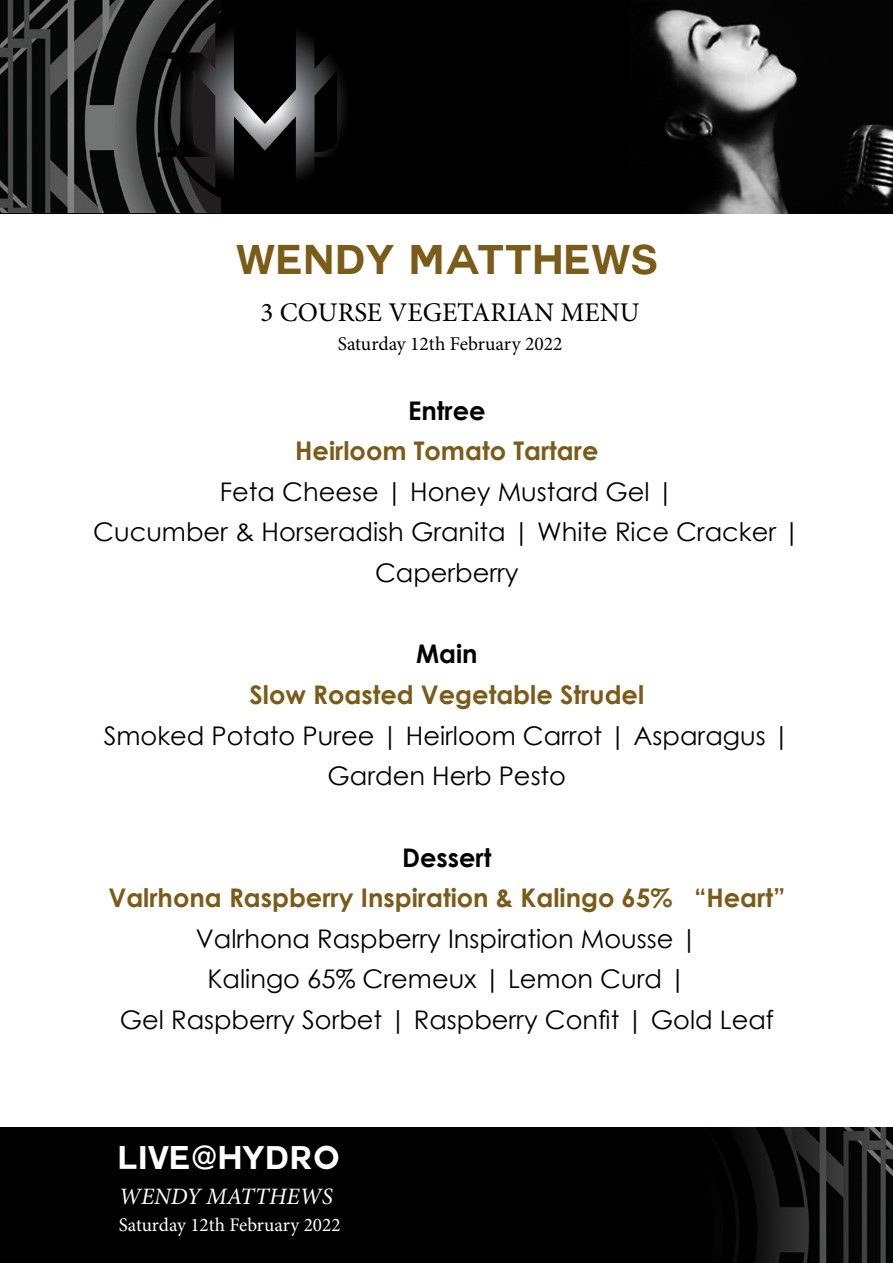
<style>
.page{position:relative;width:893px;height:1263px;background:#fff}
.page>*{position:absolute;margin:0;border:0;box-sizing:border-box;transform-origin:0 0}
.t1{font:700 40.65px "Couture";letter-spacing:.03em;color:#7b5c17}
.t2{font:700 32.1px "Couture";letter-spacing:.03em;color:#fff}
.t3{font:27px "Minion Pro";color:#000}
.t4{font:25.65px/40.7px "Century Gothic";color:#000;text-align:center}
.t5{font:700 25.65px "Century Gothic";color:#7b5c17}
.t6{font:700 25.65px "Century Gothic";color:#000}
.t7{font:italic 23.55px "Minion Pro";color:#fff}
.t8{font:19.5px "Minion Pro";color:#000}
.t9{font:19.2px "Minion Pro";color:#fff}
.s1{font-family:"Franklin Gothic";font-weight:400;font-size:34.5px}
</style>
<div class="page">
<div style="left:0;top:0;width:893px;height:213px;background:#000"></div>
<img style="left:0;top:0;width:220px;height:212px">
<svg style="left:158px;top:2px;width:187px;height:206px"></svg>
<div style="left:0;top:1127px;width:893px;height:136px;background:#000"></div>
<img style="left:729px;top:1127px;width:164px;height:136px">
<img style="left:650px;top:9px;width:243px;height:204px">
<h1 class="t1" style="left:237px;top:241px;width:423px">WENDY MATTHEWS</h1>
<p class="t3" style="left:261px;top:294px;width:381px">3 COURSE VEGETARIAN MENU</p>
<p class="t8" style="left:338px;top:330px;width:226px">Saturday 12th February 2022</p>
<p class="t6" style="left:408px;top:391px;width:79px">Entree</p>
<p class="t5" style="left:295px;top:431px;width:305px">Heirloom Tomato Tartare</p>
<p class="t4" style="left:93px;top:471px;width:709px">Feta Cheese | Honey Mustard Gel |<br>Cucumber &amp; Horseradish Granita | White Rice Cracker |<br>Caperberry</p>
<p class="t6" style="left:416px;top:635px;width:63px">Main</p>
<p class="t5" style="left:249px;top:675px;width:396px">Slow Roasted Vegetable Strudel</p>
<p class="t4" style="left:104px;top:715px;width:688px">Smoked Potato Puree | Heirloom Carrot | Asparagus |<br>Garden Herb Pesto</p>
<p class="t6" style="left:402px;top:838px;width:91px">Dessert</p>
<p class="t5" style="left:108px;top:878px;width:678px">Valrhona Raspberry Inspiration &amp; Kalingo 65% “Heart”</p>
<p class="t4" style="left:120px;top:918px;width:656px">Valrhona Raspberry Inspiration Mousse |<br>Kalingo 65% Cremeux | Lemon Curd |<br>Gel Raspberry Sorbet | Raspberry Confit | Gold Leaf</p>
<p class="t2" style="left:118px;top:1143px;width:222px">LIVE<span class="s1">@</span>HYDRO</p>
<p class="t7" style="left:119px;top:1181px;width:215px">WENDY MATTHEWS</p>
<p class="t9" style="left:119px;top:1212px;width:223px">Saturday 12th February 2022</p>
</div>
